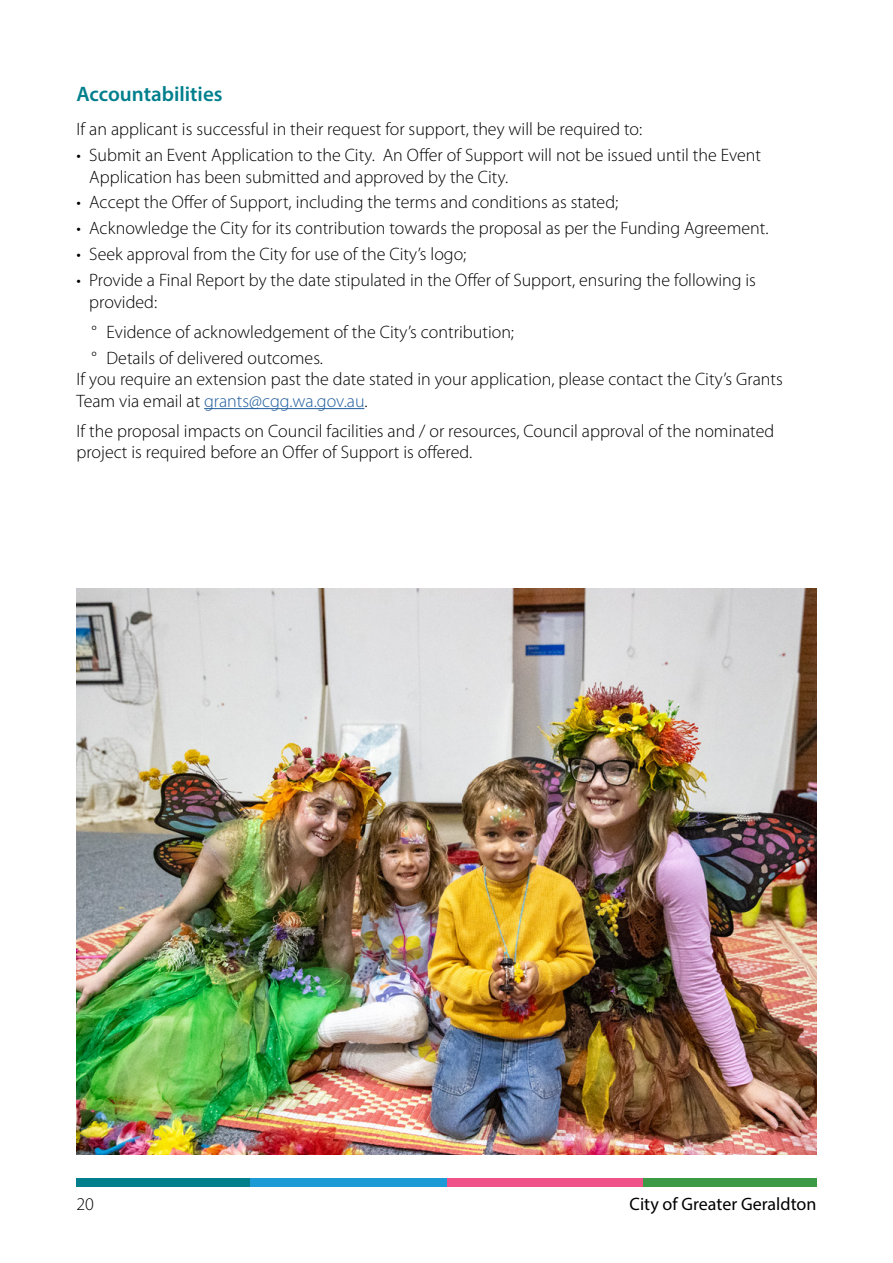
<style>
.page{position:relative;width:893px;height:1263px;background:#fff}
.page>*{position:absolute;margin:0;border:0;box-sizing:border-box;transform-origin:0 0}
.t1{font:600 21px "Myriad Pro";color:#007f8d}
.t2{font:300 18px/21.6px "Myriad Pro";color:#000}
.t3{font:18px "Myriad Pro";color:#000}
.s1{color:#215e9e}
</style>
<div class="page">
<div style="left:77px;top:1178px;width:173px;height:8px;background:#017f8d"></div>
<div style="left:446px;top:1178px;width:197px;height:8px;background:#ef5289"></div>
<div style="left:643px;top:1178px;width:173px;height:8px;background:#3c9a46"></div>
<div style="left:250px;top:1178px;width:196px;height:8px;background:#1b9ad6"></div>
<hr style="left:204px;top:408px;width:160px;height:1px;background:#215e9e">
<img style="left:77px;top:589px;width:739px;height:565px">
<p class="t1" style="left:77px;top:80px;width:148px">Accountabilities</p>
<p class="t2" style="left:77px;top:118px;width:567px">If an applicant is successful in their request for support, they will be required to:</p>
<p class="t2" style="left:89px;top:144px;width:673px;text-indent:-13px">• Submit an Event Application to the City. An Offer of Support will not be issued until the Event<br>Application has been submitted and approved by the City.</p>
<p class="t2" style="left:77px;top:191px;width:543px">• Accept the Offer of Support, including the terms and conditions as stated;</p>
<p class="t2" style="left:77px;top:217px;width:693px">• Acknowledge the City for its contribution towards the proposal as per the Funding Agreement.</p>
<p class="t2" style="left:77px;top:243px;width:391px">• Seek approval from the City for use of the City’s logo;</p>
<p class="t2" style="left:89px;top:269px;width:668px;text-indent:-13px">• Provide a Final Report by the date stipulated in the Offer of Support, ensuring the following is provided:</p>
<p class="t2" style="left:92px;top:319px;width:424px;line-height:25.8px">° Evidence of acknowledgement of the City’s contribution; ° Details of delivered outcomes.</p>
<p class="t2" style="left:77px;top:368px;width:708px">If you require an extension past the date stated in your application, please contact the City’s Grants<br>Team via email at <span class="s1">grants@cgg.wa.gov.au</span>.</p>
<p class="t2" style="left:77px;top:420px;width:699px">If the proposal impacts on Council facilities and / or resources, Council approval of the nominated project is required before an Offer of Support is offered.</p>
<p class="t2" style="left:77px;top:1193px;width:19px">20</p>
<p class="t3" style="left:630px;top:1193px;width:188px">City of Greater Geraldton</p>
</div>
